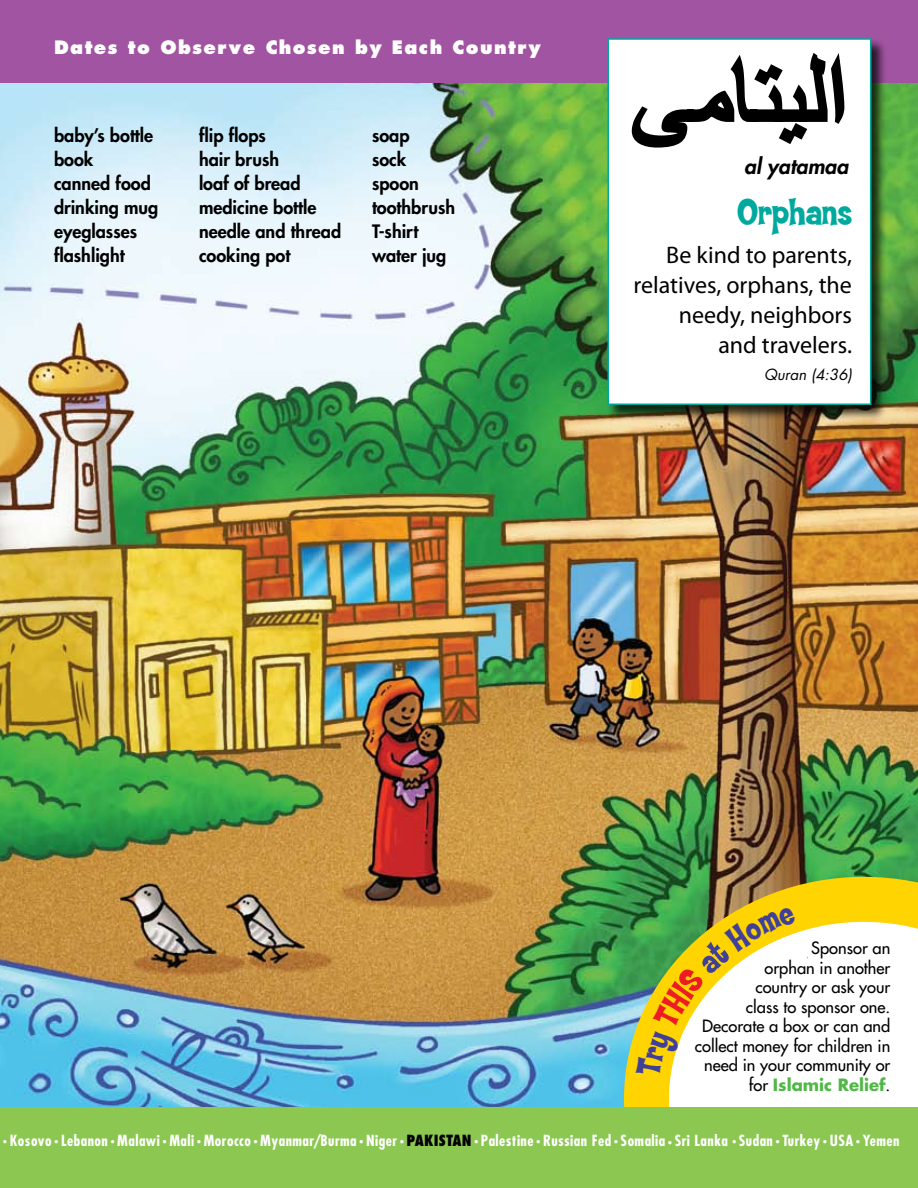
<style>
.page{position:relative;width:918px;height:1188px;background:#fff}
.page>*{position:absolute;margin:0;border:0;box-sizing:border-box;transform-origin:0 0}
.t1{font:39px "Coop OTF Flaired";color:#00a99d}
.t2{font:24px/30px "Myriad Pro";color:#000;text-align:right}
.t3{font:italic 800 21px "Futura Std";color:#000}
.t4{font:800 18px/24px "Futura Std";color:#000}
.t5{font:800 18px "Futura Std";letter-spacing:.08em;color:#fff}
.t6{font:500 16.5px/19.5px "Futura Std";color:#000;text-align:right}
.t7{font:700 condensed 15px "Futura Std";letter-spacing:.03em;color:#fff}
.t8{font:italic 15px "Futura Std";color:#000}
.s1{font-weight:700;color:#51b848}
.s2{font-size:9px}
.s3{font-weight:800;color:#000}
</style>
<div class="page">
<img style="left:0;top:82px;width:918px;height:1025px">
<svg style="left:624px;top:877px;width:294px;height:230px"></svg>
<div style="left:0;top:1107px;width:918px;height:81px;background:#8bc751"></div>
<div style="left:0;top:0;width:918px;height:82px;background:#a154a1"></div>
<div style="left:607px;top:37px;width:280px;height:384px;background:#000;opacity:.75"></div>
<div style="left:608px;top:38px;width:263px;height:367px;background:#fff;border:2px solid #00a99d"></div>
<svg style="left:631px;top:53px;width:214px;height:95px"></svg>
<svg style="left:635px;top:905px;width:162px;height:173px"></svg>
<p class="t5" style="left:54px;top:36px;width:488px">Dates to Observe Chosen by Each Country</p>
<p class="t4" style="left:54px;top:123px;width:106px">baby’s bottle book<br>canned food drinking mug eyeglasses flashlight</p>
<p class="t4" style="left:199px;top:123px;width:144px">flip flops<br>hair brush<br>loaf of bread medicine bottle needle and thread cooking pot</p>
<p class="t4" style="left:372px;top:123px;width:85px">soap<br>sock spoon toothbrush<br>T-shirt water jug</p>
<p class="t3" style="left:744px;top:153px;width:105px">al yatamaa</p>
<h1 class="t1" style="left:737px;top:191px;width:116px">Orphans</h1>
<h2 class="t2" style="left:633px;top:239px;width:220px">Be kind to parents, relatives, orphans, the needy, neighbors<br>and travelers.</h2>
<p class="t8" style="left:764px;top:364px;width:89px">Quran (4:36)</p>
<p class="t6" style="left:695px;top:938px;width:197px">Sponsor an<br>orphan in another<br>country or ask your<br>class to sponsor one.<br>Decorate a box or can and collect money for children in need in your community or for <span class="s1">Islamic Relief</span>.</p>
<p class="t7" style="left:3px;top:1132px;width:898px"><span class="s2">•</span> Kosovo <span class="s2">•</span> Lebanon <span class="s2">•</span> Malawi <span class="s2">•</span> Mali <span class="s2">•</span> Morocco <span class="s2">•</span> Myanmar/Burma <span class="s2">•</span> Niger <span class="s2">•</span> <span class="s3">PAKISTAN</span> <span class="s2">•</span> Palestine <span class="s2">•</span> Russian Fed <span class="s2">•</span> Somalia <span class="s2">•</span> Sri Lanka <span class="s2">•</span> Sudan <span class="s2">•</span> Turkey <span class="s2">•</span> USA <span class="s2">•</span> Yemen</p>
</div>
